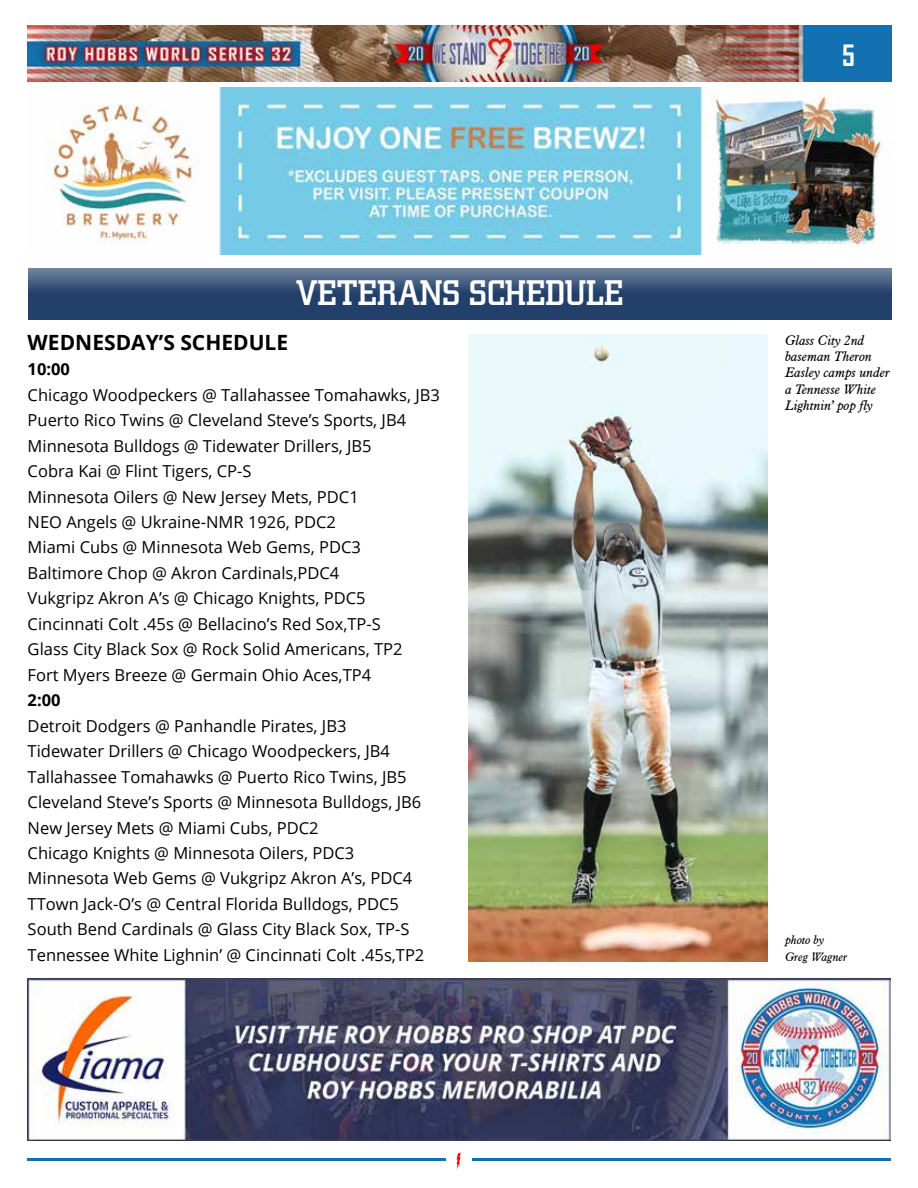
<style>
.page{position:relative;width:918px;height:1188px;background:#fff}
.page>*{position:absolute;margin:0;border:0;box-sizing:border-box;transform-origin:0 0}
.t1{font:500 36px "Square Slabserif 711 BT";color:#fff}
.t2{font:700 28.2px "Agency FB";color:#fff}
.t3{font:700 21px "Open Sans";color:#000}
.t4{font:16.5px/25.5px "Open Sans";color:#000}
.t5{font:700 16.5px "Open Sans";color:#000}
.t6{font:italic 13.5px/16.2px "Aldine 721 BT";color:#000}
.t7{font:italic 12px/16.2px "Aldine 721 BT";color:#000}
</style>
<div class="page">
<img style="left:28px;top:26px;width:864px;height:55px">
<svg style="left:457px;top:1153px;width:4px;height:16px"></svg>
<hr style="left:27px;top:1158px;width:418px;height:3px;background:#1270ad">
<hr style="left:473px;top:1158px;width:418px;height:3px;background:#1270ad">
<img style="left:27px;top:979px;width:864px;height:162px">
<img style="left:45px;top:88px;width:847px;height:166px">
<svg style="left:28px;top:268px;width:863px;height:51px;background:#365177"></svg>
<img style="left:468px;top:335px;width:300px;height:627px">
<h1 class="t1" style="left:296px;top:271px;width:329px">VETERANS SCHEDULE</h1>
<p class="t3" style="left:28px;top:327px;width:262px">WEDNESDAY’S SCHEDULE</p>
<p class="t5" style="left:28px;top:358px;width:44px">10:00</p>
<p class="t4" style="left:28px;top:382px;width:414px">Chicago Woodpeckers @ Tallahassee Tomahawks, JB3<br>Puerto Rico Twins @ Cleveland Steve’s Sports, JB4<br>Minnesota Bulldogs @ Tidewater Drillers, JB5<br>Cobra Kai @ Flint Tigers, CP-S<br>Minnesota Oilers @ New Jersey Mets, PDC1<br>NEO Angels @ Ukraine-NMR 1926, PDC2<br>Miami Cubs @ Minnesota Web Gems, PDC3<br>Baltimore Chop @ Akron Cardinals,PDC4<br>Vukgripz Akron A’s @ Chicago Knights, PDC5<br>Cincinnati Colt .45s @ Bellacino’s Red Sox,TP-S<br>Glass City Black Sox @ Rock Solid Americans, TP2<br>Fort Myers Breeze @ Germain Ohio Aces,TP4</p>
<p class="t5" style="left:28px;top:689px;width:34px">2:00</p>
<p class="t4" style="left:28px;top:713px;width:398px">Detroit Dodgers @ Panhandle Pirates, JB3<br>Tidewater Drillers @ Chicago Woodpeckers, JB4<br>Tallahassee Tomahawks @ Puerto Rico Twins, JB5<br>Cleveland Steve’s Sports @ Minnesota Bulldogs, JB6<br>New Jersey Mets @ Miami Cubs, PDC2<br>Chicago Knights @ Minnesota Oilers, PDC3<br>Minnesota Web Gems @ Vukgripz Akron A’s, PDC4<br>TTown Jack-O’s @ Central Florida Bulldogs, PDC5<br>South Bend Cardinals @ Glass City Black Sox, TP-S Tennessee White Lighnin’ @ Cincinnati Colt .45s,TP2</p>
<h2 class="t2" style="left:842px;top:38px;width:14px">5</h2>
<p class="t6" style="left:785px;top:332px;width:106px">Glass City 2nd baseman Theron<br>Easley camps under a Tennesse White<br>Lightnin’ pop fly</p>
<p class="t7" style="left:785px;top:932px;width:64px">photo by<br>Greg Wagner</p>
</div>
